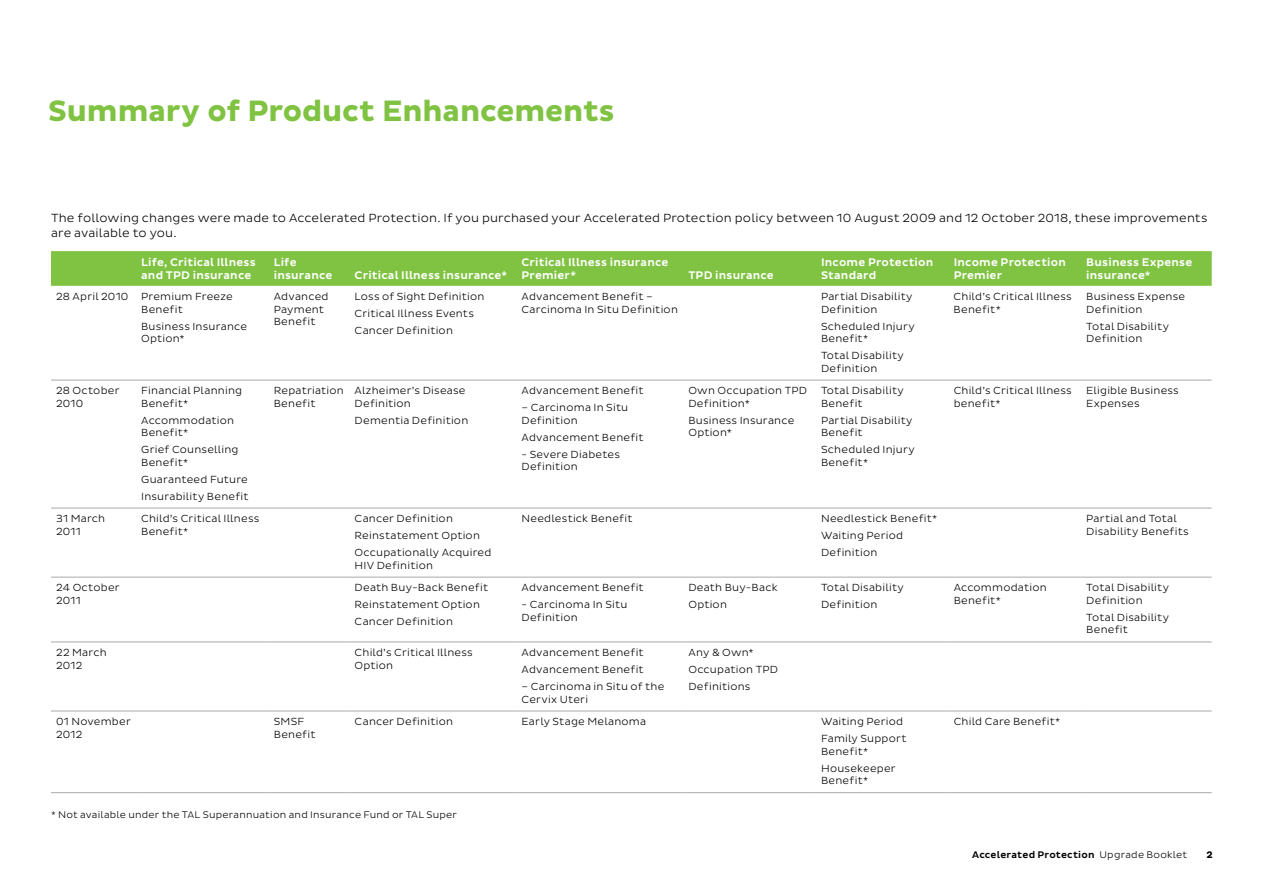
<style>
.page{position:relative;width:1263px;height:893px;background:#fff}
.page>*{position:absolute;margin:0;border:0;box-sizing:border-box;transform-origin:0 0}
.t1{font:700 30px "Pluto Sans";letter-spacing:-.005em;color:#80c343}
.t2{font:300 12px/15px "Pluto Sans";letter-spacing:.015em;color:#000}
.t3{font:500 11.25px/13.5px "Pluto Sans";letter-spacing:.015em;color:#fff}
.t4{font:300 10.5px/12.6px "Pluto Sans";letter-spacing:.02em;color:#000}
.t5{font:300 9.75px "Pluto Sans";letter-spacing:.02em;color:#000}
.t6{font:500 9.75px "Pluto Sans";letter-spacing:.02em;color:#000}
.t7{font:700 9.75px "Pluto Sans";color:#000}
.s1{font-weight:300}
</style>
<div class="page">
<div style="left:51px;top:251px;width:1161px;height:35px;background:#80c343"></div>
<hr style="left:51px;top:380px;width:85px;height:1px;background:#a7a9ac">
<hr style="left:136px;top:380px;width:133px;height:1px;background:#a7a9ac">
<hr style="left:269px;top:380px;width:80px;height:1px;background:#a7a9ac">
<hr style="left:349px;top:380px;width:167px;height:1px;background:#a7a9ac">
<hr style="left:516px;top:380px;width:167px;height:1px;background:#a7a9ac">
<hr style="left:683px;top:380px;width:133px;height:1px;background:#a7a9ac">
<hr style="left:816px;top:380px;width:132px;height:1px;background:#a7a9ac">
<hr style="left:948px;top:380px;width:133px;height:1px;background:#a7a9ac">
<hr style="left:1081px;top:380px;width:131px;height:1px;background:#a7a9ac">
<hr style="left:51px;top:508px;width:85px;height:1px;background:#a7a9ac">
<hr style="left:136px;top:508px;width:133px;height:1px;background:#a7a9ac">
<hr style="left:269px;top:508px;width:80px;height:1px;background:#a7a9ac">
<hr style="left:349px;top:508px;width:167px;height:1px;background:#a7a9ac">
<hr style="left:516px;top:508px;width:167px;height:1px;background:#a7a9ac">
<hr style="left:683px;top:508px;width:133px;height:1px;background:#a7a9ac">
<hr style="left:816px;top:508px;width:132px;height:1px;background:#a7a9ac">
<hr style="left:948px;top:508px;width:133px;height:1px;background:#a7a9ac">
<hr style="left:1081px;top:508px;width:131px;height:1px;background:#a7a9ac">
<hr style="left:51px;top:577px;width:85px;height:1px;background:#a7a9ac">
<hr style="left:136px;top:577px;width:133px;height:1px;background:#a7a9ac">
<hr style="left:269px;top:577px;width:80px;height:1px;background:#a7a9ac">
<hr style="left:349px;top:577px;width:167px;height:1px;background:#a7a9ac">
<hr style="left:516px;top:577px;width:167px;height:1px;background:#a7a9ac">
<hr style="left:683px;top:577px;width:133px;height:1px;background:#a7a9ac">
<hr style="left:816px;top:577px;width:132px;height:1px;background:#a7a9ac">
<hr style="left:948px;top:577px;width:133px;height:1px;background:#a7a9ac">
<hr style="left:1081px;top:577px;width:131px;height:1px;background:#a7a9ac">
<hr style="left:51px;top:642px;width:85px;height:1px;background:#a7a9ac">
<hr style="left:136px;top:642px;width:133px;height:1px;background:#a7a9ac">
<hr style="left:269px;top:642px;width:80px;height:1px;background:#a7a9ac">
<hr style="left:349px;top:642px;width:167px;height:1px;background:#a7a9ac">
<hr style="left:516px;top:642px;width:167px;height:1px;background:#a7a9ac">
<hr style="left:683px;top:642px;width:133px;height:1px;background:#a7a9ac">
<hr style="left:816px;top:642px;width:132px;height:1px;background:#a7a9ac">
<hr style="left:948px;top:642px;width:133px;height:1px;background:#a7a9ac">
<hr style="left:1081px;top:642px;width:131px;height:1px;background:#a7a9ac">
<hr style="left:51px;top:711px;width:85px;height:1px;background:#a7a9ac">
<hr style="left:136px;top:711px;width:133px;height:1px;background:#a7a9ac">
<hr style="left:269px;top:711px;width:80px;height:1px;background:#a7a9ac">
<hr style="left:349px;top:711px;width:167px;height:1px;background:#a7a9ac">
<hr style="left:516px;top:711px;width:167px;height:1px;background:#a7a9ac">
<hr style="left:683px;top:711px;width:133px;height:1px;background:#a7a9ac">
<hr style="left:816px;top:711px;width:132px;height:1px;background:#a7a9ac">
<hr style="left:948px;top:711px;width:133px;height:1px;background:#a7a9ac">
<hr style="left:1081px;top:711px;width:131px;height:1px;background:#a7a9ac">
<hr style="left:51px;top:792px;width:85px;height:1px;background:#a7a9ac">
<hr style="left:136px;top:792px;width:133px;height:1px;background:#a7a9ac">
<hr style="left:269px;top:792px;width:80px;height:1px;background:#a7a9ac">
<hr style="left:349px;top:792px;width:167px;height:1px;background:#a7a9ac">
<hr style="left:516px;top:792px;width:167px;height:1px;background:#a7a9ac">
<hr style="left:683px;top:792px;width:133px;height:1px;background:#a7a9ac">
<hr style="left:816px;top:792px;width:132px;height:1px;background:#a7a9ac">
<hr style="left:948px;top:792px;width:133px;height:1px;background:#a7a9ac">
<hr style="left:1081px;top:792px;width:131px;height:1px;background:#a7a9ac">
<h1 class="t1" style="left:48px;top:94px;width:568px">Summary of Product Enhancements</h1>
<p class="t2" style="left:51px;top:210px;width:1158px">The following changes were made to Accelerated Protection. If you purchased your Accelerated Protection policy between 10 August 2009 and 12 October 2018, these improvements are available to you.</p>
<p class="t3" style="left:141px;top:256px;width:116px">Life, Critical Illness and TPD insurance</p>
<p class="t3" style="left:274px;top:256px;width:60px">Life insurance</p>
<p class="t3" style="left:521px;top:256px;width:148px">Critical Illness insurance<br>Premier*</p>
<p class="t3" style="left:821px;top:256px;width:114px">Income Protection<br>Standard</p>
<p class="t3" style="left:954px;top:256px;width:114px">Income Protection<br>Premier</p>
<p class="t3" style="left:1086px;top:256px;width:108px">Business Expense insurance*</p>
<p class="t3" style="left:355px;top:269px;width:154px">Critical Illness insurance*</p>
<p class="t3" style="left:688px;top:269px;width:87px">TPD insurance</p>
<p class="t4" style="left:141px;top:290px;width:93px;text-indent:-85px">28 April 2010 Premium Freeze<br>Benefit</p>
<p class="t4" style="left:141px;top:320px;width:107px">Business Insurance<br>Option*</p>
<p class="t4" style="left:56px;top:385px;width:65px">28 October<br>2010</p>
<p class="t4" style="left:141px;top:385px;width:102px">Financial Planning<br>Benefit*</p>
<p class="t4" style="left:141px;top:414px;width:95px">Accommodation<br>Benefit*</p>
<p class="t4" style="left:141px;top:443px;width:99px">Grief Counselling<br>Benefit*</p>
<p class="t4" style="left:141px;top:471px;width:109px;line-height:16.8px">Guaranteed Future<br>Insurability Benefit</p>
<p class="t4" style="left:274px;top:290px;width:56px">Advanced<br>Payment<br>Benefit</p>
<p class="t4" style="left:355px;top:288px;width:131px;line-height:16.8px">Loss of Sight Definition<br>Critical Illness Events<br>Cancer Definition</p>
<p class="t4" style="left:521px;top:290px;width:158px">Advancement Benefit –<br>Carcinoma In Situ Definition</p>
<p class="t4" style="left:821px;top:290px;width:93px">Partial Disability<br>Definition</p>
<p class="t4" style="left:821px;top:320px;width:95px">Scheduled Injury<br>Benefit*</p>
<p class="t4" style="left:821px;top:349px;width:84px">Total Disability<br>Definition</p>
<p class="t4" style="left:274px;top:385px;width:72px">Repatriation<br>Benefit</p>
<p class="t4" style="left:355px;top:385px;width:112px">Alzheimer’s Disease<br>Definition</p>
<p class="t4" style="left:355px;top:414px;width:115px">Dementia Definition</p>
<p class="t4" style="left:521px;top:385px;width:124px">Advancement Benefit</p>
<p class="t4" style="left:521px;top:401px;width:108px">– Carcinoma In Situ<br>Definition</p>
<p class="t4" style="left:521px;top:431px;width:124px">Advancement Benefit</p>
<p class="t4" style="left:521px;top:448px;width:100px">- Severe Diabetes<br>Definition</p>
<p class="t4" style="left:688px;top:385px;width:120px">Own Occupation TPD<br>Definition*</p>
<p class="t4" style="left:688px;top:414px;width:107px">Business Insurance<br>Option*</p>
<p class="t4" style="left:821px;top:385px;width:84px">Total Disability<br>Benefit</p>
<p class="t4" style="left:821px;top:414px;width:93px">Partial Disability<br>Benefit</p>
<p class="t4" style="left:821px;top:443px;width:95px">Scheduled Injury<br>Benefit*</p>
<p class="t4" style="left:954px;top:290px;width:120px">Child’s Critical Illness<br>Benefit*</p>
<p class="t4" style="left:1086px;top:290px;width:100px">Business Expense<br>Definition</p>
<p class="t4" style="left:1086px;top:320px;width:84px">Total Disability<br>Definition</p>
<p class="t4" style="left:954px;top:385px;width:120px">Child’s Critical Illness benefit*</p>
<p class="t4" style="left:1086px;top:385px;width:94px">Eligible Business<br>Expenses</p>
<p class="t4" style="left:56px;top:513px;width:51px">31 March<br>2011</p>
<p class="t4" style="left:141px;top:513px;width:120px">Child’s Critical Illness<br>Benefit*</p>
<p class="t4" style="left:355px;top:510px;width:138px;line-height:16.8px">Cancer Definition<br>Reinstatement Option<br>Occupationally Acquired</p>
<p class="t4" style="left:355px;top:559px;width:80px">HIV Definition</p>
<p class="t4" style="left:521px;top:513px;width:112px">Needlestick Benefit</p>
<p class="t4" style="left:821px;top:510px;width:118px;line-height:16.8px">Needlestick Benefit*<br>Waiting Period<br>Definition</p>
<p class="t4" style="left:1086px;top:513px;width:104px">Partial and Total<br>Disability Benefits</p>
<p class="t4" style="left:56px;top:582px;width:65px">24 October<br>2011</p>
<p class="t4" style="left:355px;top:579px;width:135px;line-height:16.8px">Death Buy-Back Benefit<br>Reinstatement Option<br>Cancer Definition</p>
<p class="t4" style="left:521px;top:582px;width:124px">Advancement Benefit</p>
<p class="t4" style="left:521px;top:598px;width:107px">- Carcinoma In Situ<br>Definition</p>
<p class="t4" style="left:56px;top:646px;width:52px">22 March<br>2012</p>
<p class="t4" style="left:355px;top:646px;width:120px">Child’s Critical Illness<br>Option</p>
<p class="t4" style="left:521px;top:644px;width:124px;line-height:16.8px">Advancement Benefit<br>Advancement Benefit</p>
<p class="t4" style="left:521px;top:680px;width:144px">– Carcinoma in Situ of the<br>Cervix Uteri</p>
<p class="t4" style="left:688px;top:579px;width:91px;line-height:16.8px">Death Buy-Back<br>Option</p>
<p class="t4" style="left:821px;top:579px;width:84px;line-height:16.8px">Total Disability<br>Definition</p>
<p class="t4" style="left:954px;top:582px;width:95px">Accommodation<br>Benefit*</p>
<p class="t4" style="left:1086px;top:582px;width:84px">Total Disability<br>Definition</p>
<p class="t4" style="left:1086px;top:611px;width:84px">Total Disability<br>Benefit</p>
<p class="t4" style="left:688px;top:644px;width:91px;line-height:16.8px">Any &amp; Own*<br>Occupation TPD<br>Definitions</p>
<p class="t4" style="left:56px;top:715px;width:76px">01 November<br>2012</p>
<p class="t4" style="left:274px;top:715px;width:43px">SMSF<br>Benefit</p>
<p class="t4" style="left:355px;top:715px;width:100px">Cancer Definition</p>
<p class="t4" style="left:521px;top:715px;width:126px">Early Stage Melanoma</p>
<p class="t4" style="left:821px;top:713px;width:87px;line-height:16.8px">Waiting Period<br>Family Support</p>
<p class="t4" style="left:821px;top:743px;width:76px;line-height:16.8px">Benefit*<br>Housekeeper</p>
<p class="t4" style="left:821px;top:774px;width:49px">Benefit*</p>
<p class="t5" style="left:51px;top:809px;width:407px">* Not available under the TAL Superannuation and Insurance Fund or TAL Super</p>
<p class="t4" style="left:954px;top:715px;width:108px">Child Care Benefit*</p>
<p class="t6" style="left:972px;top:849px;width:217px">Accelerated Protection <span class="s1">Upgrade Booklet</span></p>
<p class="t7" style="left:1206px;top:849px;width:8px">2</p>
</div>
